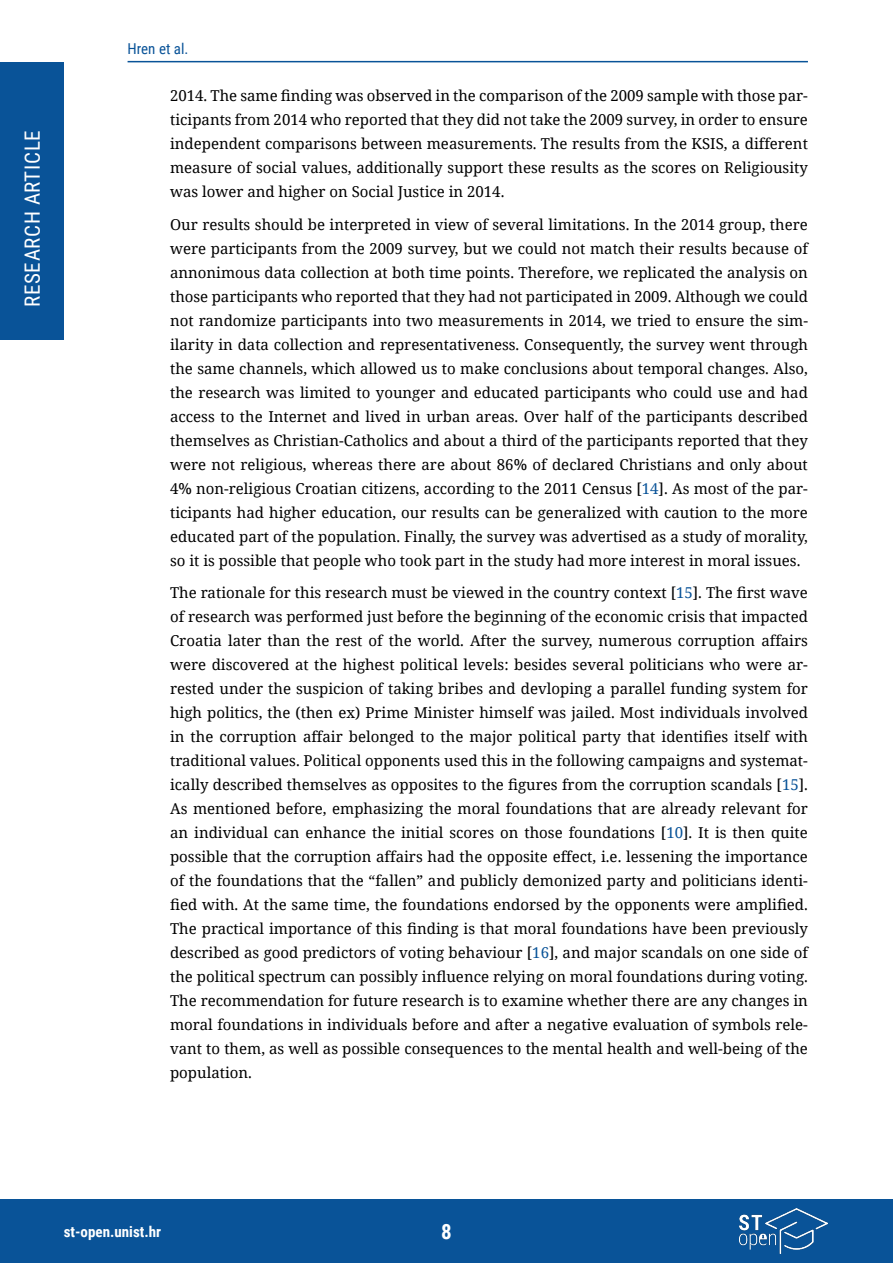
<style>
.page{position:relative;width:893px;height:1263px;background:#fff}
.page>*{position:absolute;margin:0;border:0;box-sizing:border-box;transform-origin:0 0}
.t1{font:21px "Roboto Condensed";letter-spacing:.035em;color:#fff}
.t2{font:700 21px "Roboto Condensed";color:#fff}
.t3{font:15px/24px "Noto Serif";color:#000;text-align:justify}
.t4{font:700 15px "Roboto Condensed";color:#fff}
.t5{font:15px "Roboto Condensed";color:#095398}
.s1{color:#095398}
</style>
<div class="page">
<div style="left:0;top:62px;width:64px;height:278px;background:#095398"></div>
<div style="left:0;top:1199px;width:893px;height:64px;background:#095398"></div>
<hr style="left:128px;top:61px;width:680px;height:1px;background:#095398">
<img style="left:740px;top:1209px;width:87px;height:44px">
<h1 class="t1" style="left:18px;top:307px;width:179px;rotate:-90deg">RESEARCH ARTICLE</h1>
<p class="t5" style="left:128px;top:38px;width:62px">Hren et al.</p>
<p class="t3" style="left:170px;top:83px;width:639px">2014. The same finding was observed in the comparison of the 2009 sample with those par&shy;ticipants from 2014 who reported that they did not take the 2009 survey, in order to ensure independent comparisons between measurements. The results from the KSIS, a different measure of social values, additionally support these results as the scores on Religiousity was lower and higher on Social Justice in 2014.</p>
<p class="t3" style="left:170px;top:212px;width:639px">Our results should be interpreted in view of several limitations. In the 2014 group, there were participants from the 2009 survey, but we could not match their results because of annonimous data collection at both time points. Therefore, we replicated the analysis on those participants who reported that they had not participated in 2009. Although we could not randomize participants into two measurements in 2014, we tried to ensure the sim&shy;ilarity in data collection and representativeness. Consequently, the survey went through the same channels, which allowed us to make conclusions about temporal changes. Also, the research was limited to younger and educated participants who could use and had access to the Internet and lived in urban areas. Over half of the participants described themselves as Christian-Catholics and about a third of the participants reported that they were not religious, whereas there are about 86% of declared Christians and only about 4% non-religious Croatian citizens, according to the 2011 Census [<span class="s1">14</span>]. As most of the par&shy;ticipants had higher education, our results can be generalized with caution to the more educated part of the population. Finally, the survey was advertised as a study of morality, so it is possible that people who took part in the study had more interest in moral issues.</p>
<p class="t3" style="left:170px;top:580px;width:639px">The rationale for this research must be viewed in the country context [<span class="s1">15</span>]. The first wave of research was performed just before the beginning of the economic crisis that impacted Croatia later than the rest of the world. After the survey, numerous corruption affairs were discovered at the highest political levels: besides several politicians who were ar&shy;rested under the suspicion of taking bribes and devloping a parallel funding system for high politics, the (then ex) Prime Minister himself was jailed. Most individuals involved in the corruption affair belonged to the major political party that identifies itself with traditional values. Political opponents used this in the following campaigns and systemat&shy;ically described themselves as opposites to the figures from the corruption scandals [<span class="s1">15</span>].<br>As mentioned before, emphasizing the moral foundations that are already relevant for an individual can enhance the initial scores on those foundations [<span class="s1">10</span>]. It is then quite possible that the corruption affairs had the opposite effect, i.e. lessening the importance of the foundations that the “fallen” and publicly demonized party and politicians identi&shy;fied with. At the same time, the foundations endorsed by the opponents were amplified.<br>The practical importance of this finding is that moral foundations have been previously described as good predictors of voting behaviour [<span class="s1">16</span>], and major scandals on one side of the political spectrum can possibly influence relying on moral foundations during voting.<br>The recommendation for future research is to examine whether there are any changes in moral foundations in individuals before and after a negative evaluation of symbols rele&shy;vant to them, as well as possible consequences to the mental health and well-being of the population.</p>
<p class="t4" style="left:64px;top:1221px;width:99px">st-open.unist.hr</p>
<h1 class="t2" style="left:441px;top:1217px;width:12px">8</h1>
</div>
